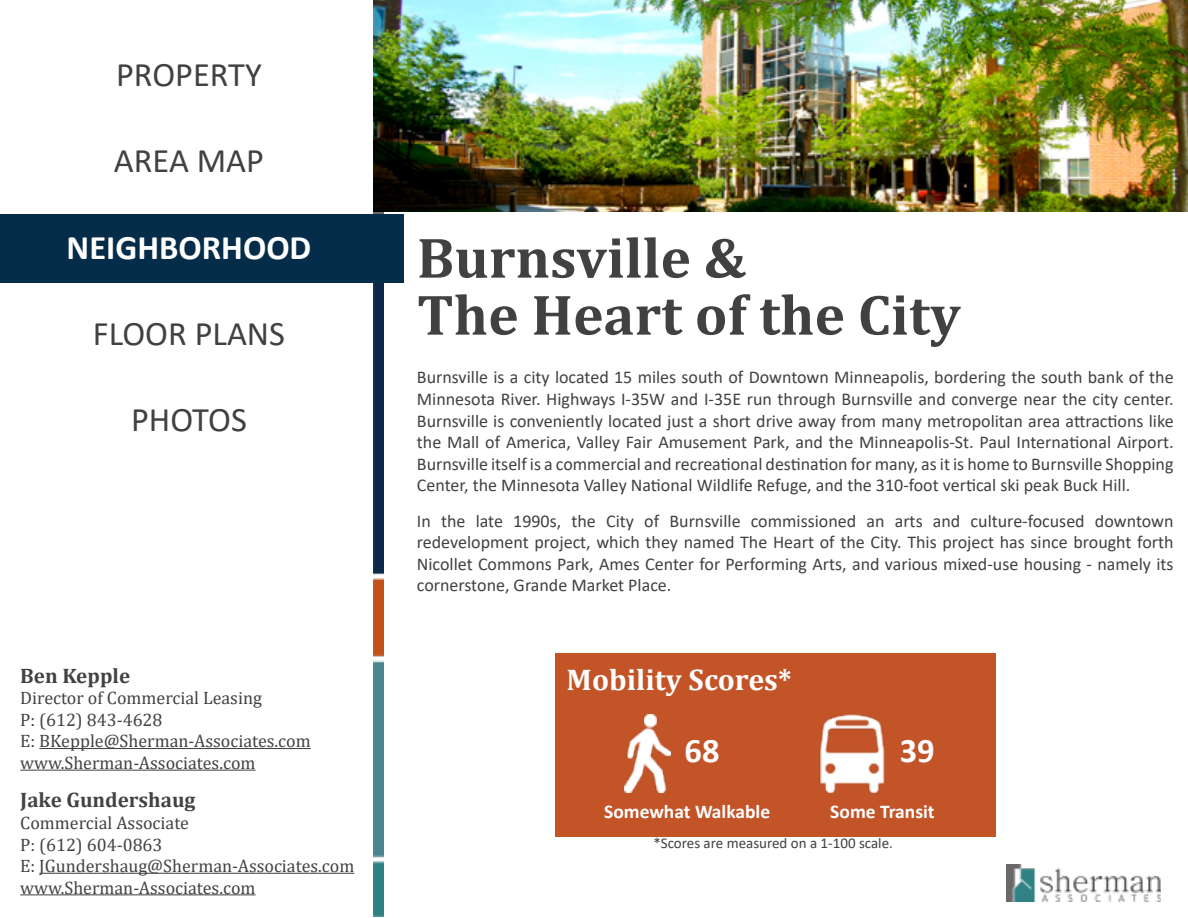
<style>
.page{position:relative;width:1188px;height:918px;background:#fff}
.page>*{position:absolute;margin:0;border:0;box-sizing:border-box;transform-origin:0 0}
.t1{font:700 57.6px/57px "Cambria";color:#414042}
.t2{font:34.5px "Calibri";color:#414042}
.t3{font:700 34.5px "Calibri";color:#fff}
.t4{font:700 30px "Cambria";color:#fff}
.t5{font:700 21px "Cambria";color:#424243}
.t6{font:700 19.5px "Calibri";color:#fff}
.t7{font:18px/21.6px "Calibri";color:#414042;text-align:justify}
.t8{font:18px/21.6px "Cambria";color:#424243}
.t9{font:15px "Calibri";color:#414042}
</style>
<div class="page">
<img style="left:374px;top:211px;width:9px;height:706px">
<img style="left:1006px;top:865px;width:155px;height:37px">
<div style="left:555px;top:653px;width:441px;height:184px;background:#c35428"></div>
<img style="left:374px;top:0;width:814px;height:211px">
<div style="left:1px;top:215px;width:403px;height:68px;background:#052c49"></div>
<img style="left:819px;top:714px;width:66px;height:80px">
<img style="left:624px;top:714px;width:46px;height:78px">
<hr style="left:39px;top:873px;width:47px;height:1px;background:#424243">
<hr style="left:86px;top:873px;width:268px;height:1px;background:#424243">
<hr style="left:20px;top:894px;width:236px;height:1px;background:#424243">
<hr style="left:39px;top:748px;width:272px;height:1px;background:#424243">
<hr style="left:20px;top:770px;width:236px;height:1px;background:#424243">
<h2 class="t2" style="left:116px;top:50px;width:147px">PROPERTY</h2>
<h2 class="t2" style="left:114px;top:137px;width:152px">AREA MAP</h2>
<h2 class="t3" style="left:67px;top:223px;width:246px">NEIGHBORHOOD</h2>
<h2 class="t2" style="left:93px;top:310px;width:194px">FLOOR PLANS</h2>
<h2 class="t2" style="left:131px;top:396px;width:117px">PHOTOS</h2>
<p class="t5" style="left:20px;top:661px;width:111px">Ben Kepple</p>
<p class="t8" style="left:20px;top:687px;width:292px">Director of Commercial Leasing<br>P: (612) 843-4628<br>E: BKepple@Sherman-Associates.com www.Sherman-Associates.com</p>
<p class="t5" style="left:20px;top:785px;width:177px">Jake Gundershaug</p>
<p class="t8" style="left:20px;top:812px;width:336px">Commercial Associate<br>P: (612) 604-0863<br>E: JGundershaug@Sherman-Associates.com www.Sherman-Associates.com</p>
<h1 class="t1" style="left:417px;top:228px;width:545px">Burnsville &amp;<br>The Heart of the City</h1>
<p class="t7" style="left:417px;top:366px;width:758px">Burnsville is a city located 15 miles south of Downtown Minneapolis, bordering the south bank of the Minnesota River. Highways I-35W and I-35E run through Burnsville and converge near the city center.<br>Burnsville is conveniently located just a short drive away from many metropolitan area attractions like the Mall of America, Valley Fair Amusement Park, and the Minneapolis-St. Paul International Airport.<br>Burnsville itself is a commercial and recreational destination for many, as it is home to Burnsville Shopping Center, the Minnesota Valley National Wildlife Refuge, and the 310-foot vertical ski peak Buck Hill.</p>
<p class="t7" style="left:417px;top:509px;width:758px">In the late 1990s, the City of Burnsville commissioned an arts and culture-focused downtown redevelopment project, which they named The Heart of the City. This project has since brought forth Nicollet Commons Park, Ames Center for Performing Arts, and various mixed-use housing - namely its cornerstone, Grande Market Place.</p>
<h3 class="t4" style="left:567px;top:659px;width:227px">Mobility Scores*</h3>
<h2 class="t3" style="left:685px;top:726px;width:36px">68</h2>
<p class="t6" style="left:604px;top:798px;width:168px">Somewhat Walkable</p>
<h2 class="t3" style="left:900px;top:726px;width:36px">39</h2>
<p class="t6" style="left:830px;top:798px;width:106px">Some Transit</p>
<p class="t9" style="left:653px;top:833px;width:241px">*Scores are measured on a 1-100 scale.</p>
</div>
